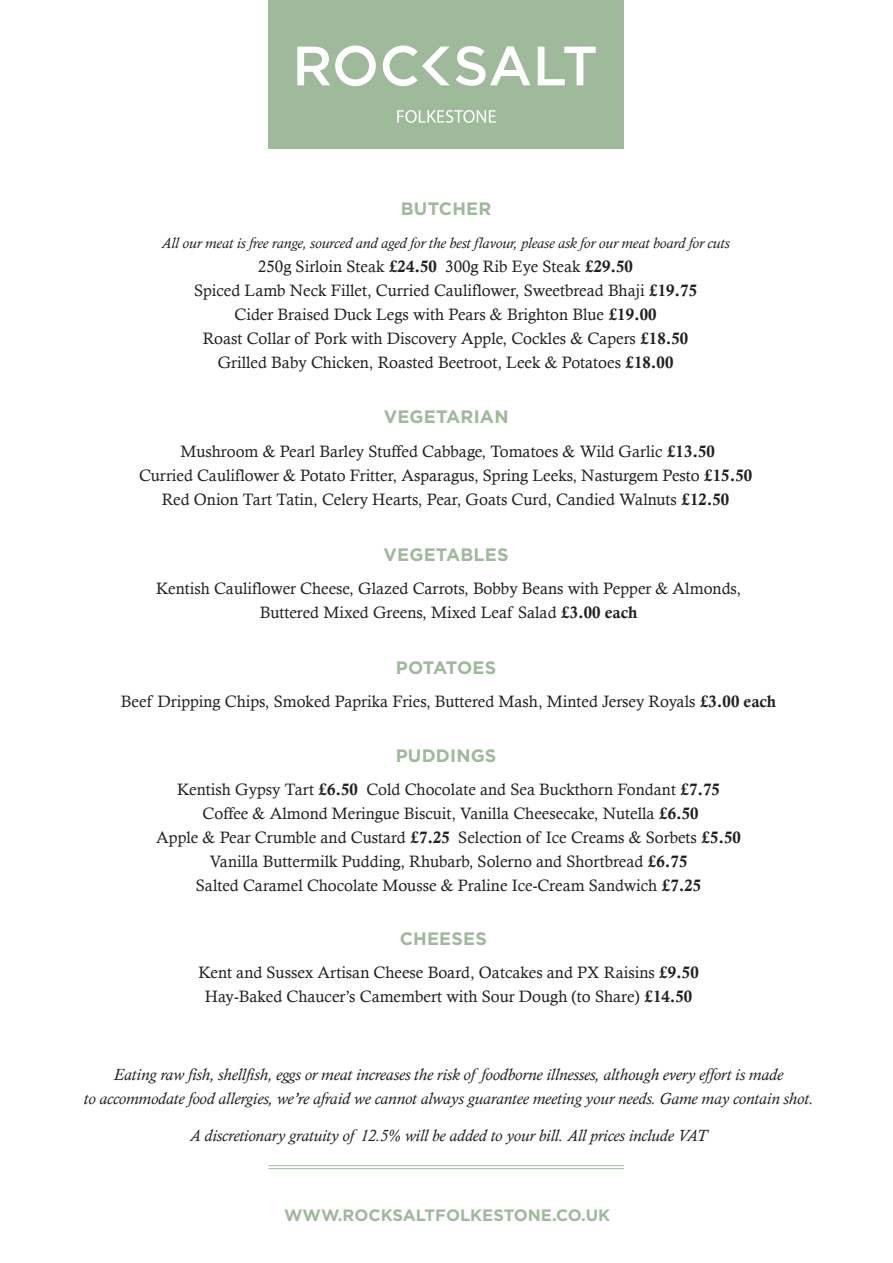
<style>
.page{position:relative;width:893px;height:1263px;background:#fff}
.page>*{position:absolute;margin:0;border:0;box-sizing:border-box;transform-origin:0 0}
.t1{font:700 18px "Gotham";letter-spacing:.01em;color:#9eba9a}
.t2{font:700 18px "Gotham";letter-spacing:-.02em;color:#9eba9a}
.t3{font:16.5px/24px "Calisto";color:#231f20;text-align:center}
.t4{font:italic 16.5px/24px "Calisto";color:#231f20;text-align:center}
.t5{font:700 16.5px "Gotham";color:#9eba9a}
.t6{font:italic 15px "Calisto";color:#231f20}
.s1{font-family:"Calis MT Bol"}
</style>
<div class="page">
<div style="left:268px;top:0;width:356px;height:148px;background:#9eba9a"></div>
<svg style="left:397px;top:110px;width:99px;height:13px"></svg>
<svg style="left:297px;top:45px;width:299px;height:41px"></svg>
<hr style="left:268px;top:1168px;width:356px;height:1px;background:#9eba9a">
<hr style="left:268px;top:1165px;width:356px;height:1px;background:#9eba9a">
<p class="t1" style="left:401px;top:196px;width:92px">BUTCHER</p>
<p class="t6" style="left:162px;top:234px;width:569px">All our meat is free range, sourced and aged for the best flavour, please ask for our meat board for cuts</p>
<p class="t3" style="left:194px;top:254px;width:504px">250g Sirloin Steak <span class="s1">£24.50</span> 300g Rib Eye Steak <span class="s1">£29.50<br></span>Spiced Lamb Neck Fillet, Curried Cauliflower, Sweetbread Bhaji <span class="s1">£19.75<br></span>Cider Braised Duck Legs with Pears &amp; Brighton Blue <span class="s1">£19.00<br></span>Roast Collar of Pork with Discovery Apple, Cockles &amp; Capers <span class="s1">£18.50<br></span>Grilled Baby Chicken, Roasted Beetroot, Leek &amp; Potatoes <span class="s1">£18.00</span></p>
<p class="t1" style="left:384px;top:405px;width:126px">VEGETARIAN</p>
<p class="t3" style="left:139px;top:440px;width:615px">Mushroom &amp; Pearl Barley Stuffed Cabbage, Tomatoes &amp; Wild Garlic <span class="s1">£13.50<br></span>Curried Cauliflower &amp; Potato Fritter, Asparagus, Spring Leeks, Nasturgem Pesto <span class="s1">£15.50<br></span>Red Onion Tart Tatin, Celery Hearts, Pear, Goats Curd, Candied Walnuts <span class="s1">£12.50</span></p>
<p class="t1" style="left:384px;top:542px;width:127px">VEGETABLES</p>
<p class="t3" style="left:156px;top:576px;width:586px">Kentish Cauliflower Cheese, Glazed Carrots, Bobby Beans with Pepper &amp; Almonds,<br>Buttered Mixed Greens, Mixed Leaf Salad <span class="s1">£3.00 each</span></p>
<p class="t2" style="left:396px;top:656px;width:102px">POTATOES</p>
<p class="t3" style="left:121px;top:689px;width:657px">Beef Dripping Chips, Smoked Paprika Fries, Buttered Mash, Minted Jersey Royals <span class="s1">£3.00 each</span></p>
<p class="t1" style="left:396px;top:743px;width:102px">PUDDINGS</p>
<p class="t3" style="left:156px;top:777px;width:586px">Kentish Gypsy Tart <span class="s1">£6.50</span> Cold Chocolate and Sea Buckthorn Fondant <span class="s1">£7.75<br></span>Coffee &amp; Almond Meringue Biscuit, Vanilla Cheesecake, Nutella <span class="s1">£6.50<br></span>Apple &amp; Pear Crumble and Custard <span class="s1">£7.25</span> Selection of Ice Creams &amp; Sorbets <span class="s1">£5.50<br></span>Vanilla Buttermilk Pudding, Rhubarb, Solerno and Shortbread <span class="s1">£6.75<br></span>Salted Caramel Chocolate Mousse &amp; Praline Ice-Cream Sandwich <span class="s1">£7.25</span></p>
<p class="t1" style="left:400px;top:926px;width:89px">CHEESES</p>
<p class="t3" style="left:198px;top:960px;width:502px">Kent and Sussex Artisan Cheese Board, Oatcakes and PX Raisins <span class="s1">£9.50<br></span>Hay-Baked Chaucer’s Camembert with Sour Dough (to Share) <span class="s1">£14.50</span></p>
<p class="t4" style="left:84px;top:1063px;width:731px">Eating raw fish, shellfish, eggs or meat increases the risk of foodborne illnesses, although every effort is made<br>to accommodate food allergies, we’re afraid we cannot always guarantee meeting your needs. Game may contain shot.</p>
<p class="t4" style="left:190px;top:1124px;width:519px">A discretionary gratuity of 12.5% will be added to your bill. All prices include VAT</p>
<p class="t5" style="left:284px;top:1204px;width:327px">WWW.ROCKSALTFOLKESTONE.CO.UK</p>
</div>
